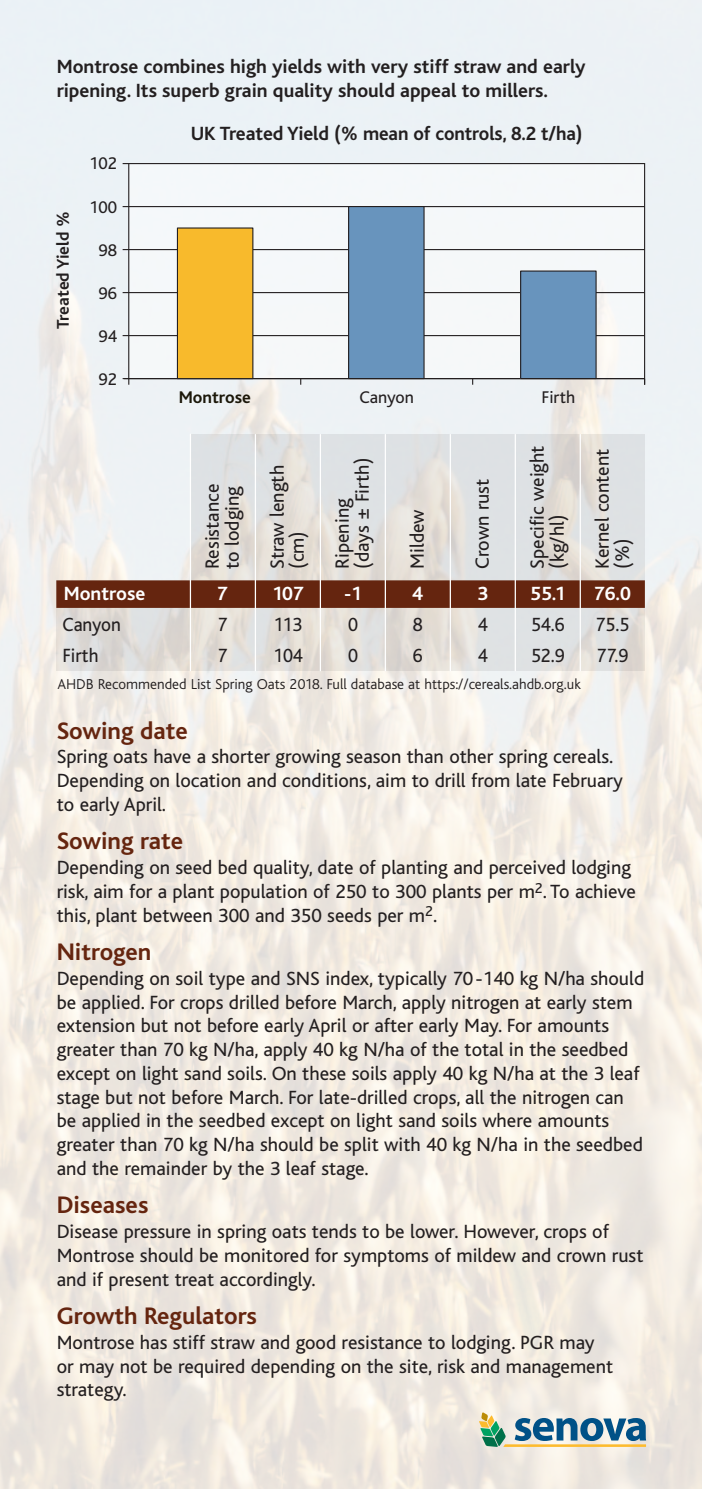
<style>
.page{position:relative;width:702px;height:1489px;background:#fff}
.page>*{position:absolute;margin:0;border:0;box-sizing:border-box;transform-origin:0 0}
.t1{font:700 25px "Bliss";color:#65250f}
.t2{font:20px/23.8px "Bliss";color:#231f20}
.t3{font:700 20px/24px "Bliss";color:#231f20}
.t4{font:20px "Bliss";color:#231f20;scale:.95 1}
.t5{font:700 20px "Bliss";color:#fff}
.t6{font:17.75px "Bliss";color:#231f20}
.t7{font:700 17.75px "Bliss";color:#231f20}
.t8{font:700 17.75px "Bliss";color:#1b1709}
.t9{font:300 15px "Bliss";color:#231f20}
</style>
<div class="page">
<img style="left:0;top:0;width:702px;height:1488px">
<div style="left:56px;top:580px;width:588px;height:91px;background:#231f20;opacity:.08"></div>
<div style="left:190px;top:434px;width:454px;height:146px;background:#231f20;opacity:.08"></div>
<div style="left:56px;top:580px;width:588px;height:28px;background:#65250f"></div>
<hr style="left:190px;top:433px;width:1px;height:238px;background:#fff">
<hr style="left:255px;top:434px;width:1px;height:237px;background:#fff">
<hr style="left:320px;top:434px;width:1px;height:237px;background:#fff">
<hr style="left:385px;top:434px;width:1px;height:237px;background:#fff">
<hr style="left:449px;top:434px;width:2px;height:237px;background:#fff">
<hr style="left:514px;top:434px;width:2px;height:237px;background:#fff">
<hr style="left:579px;top:434px;width:2px;height:237px;background:#fff">
<svg style="left:479px;top:1412px;width:167px;height:34px;background:#96b1b1"></svg>
<hr style="left:123px;top:163px;width:521px;height:1px;background:#231f20">
<hr style="left:123px;top:206px;width:521px;height:1px;background:#231f20">
<hr style="left:123px;top:249px;width:521px;height:1px;background:#231f20">
<hr style="left:123px;top:292px;width:521px;height:1px;background:#231f20">
<hr style="left:123px;top:335px;width:521px;height:1px;background:#231f20">
<hr style="left:123px;top:378px;width:521px;height:1px;background:#231f20">
<div style="left:128px;top:164px;width:516px;height:216px;background:#f5f8f9"></div>
<hr style="left:644px;top:163px;width:1px;height:222px;background:#231f20">
<svg style="left:124px;top:378px;width:5px;height:7px"></svg>
<div style="left:177px;top:228px;width:76px;height:150px;background:#f8ba2c"></div>
<div style="left:177px;top:227px;width:76px;height:152px;border:1px solid #231f20"></div>
<div style="left:348px;top:206px;width:76px;height:172px;background:#6894bd"></div>
<div style="left:348px;top:206px;width:76px;height:173px;border:1px solid #231f20"></div>
<div style="left:520px;top:271px;width:76px;height:107px;background:#6894bd"></div>
<div style="left:520px;top:270px;width:76px;height:109px;border:1px solid #231f20"></div>
<p class="t3" style="left:57px;top:56px;width:530px">Montrose combines high yields with very stiff straw and early ripening. Its superb grain quality should appeal to millers.</p>
<p class="t7" style="left:57px;top:329px;width:119px;rotate:-90deg">Treated Yield %</p>
<p class="t6" style="left:89px;top:158px;width:29px">102</p>
<p class="t6" style="left:89px;top:201px;width:29px">100</p>
<p class="t6" style="left:98px;top:244px;width:20px">98</p>
<p class="t6" style="left:98px;top:287px;width:20px">96</p>
<p class="t6" style="left:98px;top:330px;width:20px">94</p>
<p class="t6" style="left:98px;top:373px;width:20px">92</p>
<p class="t3" style="left:191px;top:123px;width:393px">UK Treated Yield (% mean of controls, 8.2 t/ha)</p>
<p class="t8" style="left:179px;top:391px;width:74px">Montrose</p>
<p class="t6" style="left:359px;top:391px;width:56px">Canyon</p>
<p class="t6" style="left:541px;top:391px;width:35px">Firth</p>
<p class="t2" style="left:205px;top:568px;width:86px;line-height:20px;rotate:-90deg">Resistance to lodging</p>
<p class="t2" style="left:269px;top:568px;width:105px;line-height:20px;rotate:-90deg">Straw length (cm)</p>
<p class="t2" style="left:334px;top:568px;width:112px;line-height:20px;rotate:-90deg">Ripening (days ± Firth)</p>
<p class="t2" style="left:407px;top:568px;width:61px;rotate:-90deg">Mildew</p>
<p class="t2" style="left:472px;top:568px;width:91px;rotate:-90deg">Crown rust</p>
<p class="t2" style="left:529px;top:568px;width:125px;line-height:20px;rotate:-90deg">Specific weight (kg/hl)</p>
<p class="t2" style="left:594px;top:568px;width:121px;line-height:20px;rotate:-90deg">Kernel content (%)</p>
<p class="t5" style="left:64px;top:587px;width:83px">Montrose</p>
<p class="t5" style="left:217px;top:587px;width:12px">7</p>
<p class="t5" style="left:272px;top:587px;width:33px">107</p>
<p class="t5" style="left:344px;top:587px;width:20px">-1</p>
<p class="t5" style="left:412px;top:587px;width:12px">4</p>
<p class="t5" style="left:477px;top:587px;width:12px">3</p>
<p class="t5" style="left:530px;top:587px;width:37px">55.1</p>
<p class="t5" style="left:594px;top:587px;width:39px">76.0</p>
<p class="t4" style="left:62px;top:618px;width:63px">Canyon</p>
<p class="t4" style="left:217px;top:618px;width:12px">7</p>
<p class="t4" style="left:273px;top:618px;width:32px">113</p>
<p class="t4" style="left:348px;top:618px;width:12px">0</p>
<p class="t4" style="left:412px;top:618px;width:12px">8</p>
<p class="t4" style="left:478px;top:618px;width:12px">4</p>
<p class="t4" style="left:531px;top:618px;width:37px">54.6</p>
<p class="t4" style="left:595px;top:618px;width:37px">75.5</p>
<p class="t4" style="left:62px;top:649px;width:39px">Firth</p>
<p class="t4" style="left:217px;top:649px;width:12px">7</p>
<p class="t4" style="left:273px;top:649px;width:33px">104</p>
<p class="t4" style="left:348px;top:649px;width:12px">0</p>
<p class="t4" style="left:412px;top:649px;width:12px">6</p>
<p class="t4" style="left:478px;top:649px;width:12px">4</p>
<p class="t4" style="left:531px;top:649px;width:37px">52.9</p>
<p class="t4" style="left:596px;top:649px;width:35px">77.9</p>
<p class="t9" style="left:57px;top:679px;width:525px">AHDB Recommended List Spring Oats 2018. Full database at https://cereals.ahdb.org.uk</p>
<p class="t1" style="left:57px;top:722px;width:133px">Sowing date</p>
<p class="t2" style="left:57px;top:747px;width:567px">Spring oats have a shorter growing season than other spring cereals.<br>Depending on location and conditions, aim to drill from late February to early April.</p>
<p class="t1" style="left:57px;top:832px;width:128px">Sowing rate</p>
<p class="t2" style="left:57px;top:858px;width:580px">Depending on seed bed quality, date of planting and perceived lodging risk, aim for a plant population of 250 to 300 plants per m<sup>2</sup>. To achieve this, plant between 300 and 350 seeds per m<sup>2</sup>.</p>
<p class="t1" style="left:57px;top:943px;width:96px">Nitrogen</p>
<p class="t2" style="left:57px;top:968px;width:589px">Depending on soil type and SNS index, typically 70-140 kg N/ha should be applied. For crops drilled before March, apply nitrogen at early stem extension but not before early April or after early May. For amounts greater than 70 kg N/ha, apply 40 kg N/ha of the total in the seedbed except on light sand soils. On these soils apply 40 kg N/ha at the 3 leaf stage but not before March. For late-drilled crops, all the nitrogen can be applied in the seedbed except on light sand soils where amounts greater than 70 kg N/ha should be split with 40 kg N/ha in the seedbed and the remainder by the 3 leaf stage.</p>
<p class="t1" style="left:57px;top:1196px;width:93px">Diseases</p>
<p class="t2" style="left:57px;top:1221px;width:588px">Disease pressure in spring oats tends to be lower. However, crops of<br>Montrose should be monitored for symptoms of mildew and crown rust and if present treat accordingly.</p>
<p class="t1" style="left:57px;top:1307px;width:202px">Growth Regulators</p>
<p class="t2" style="left:57px;top:1332px;width:558px">Montrose has stiff straw and good resistance to lodging. PGR may or may not be required depending on the site, risk and management strategy.</p>
</div>
